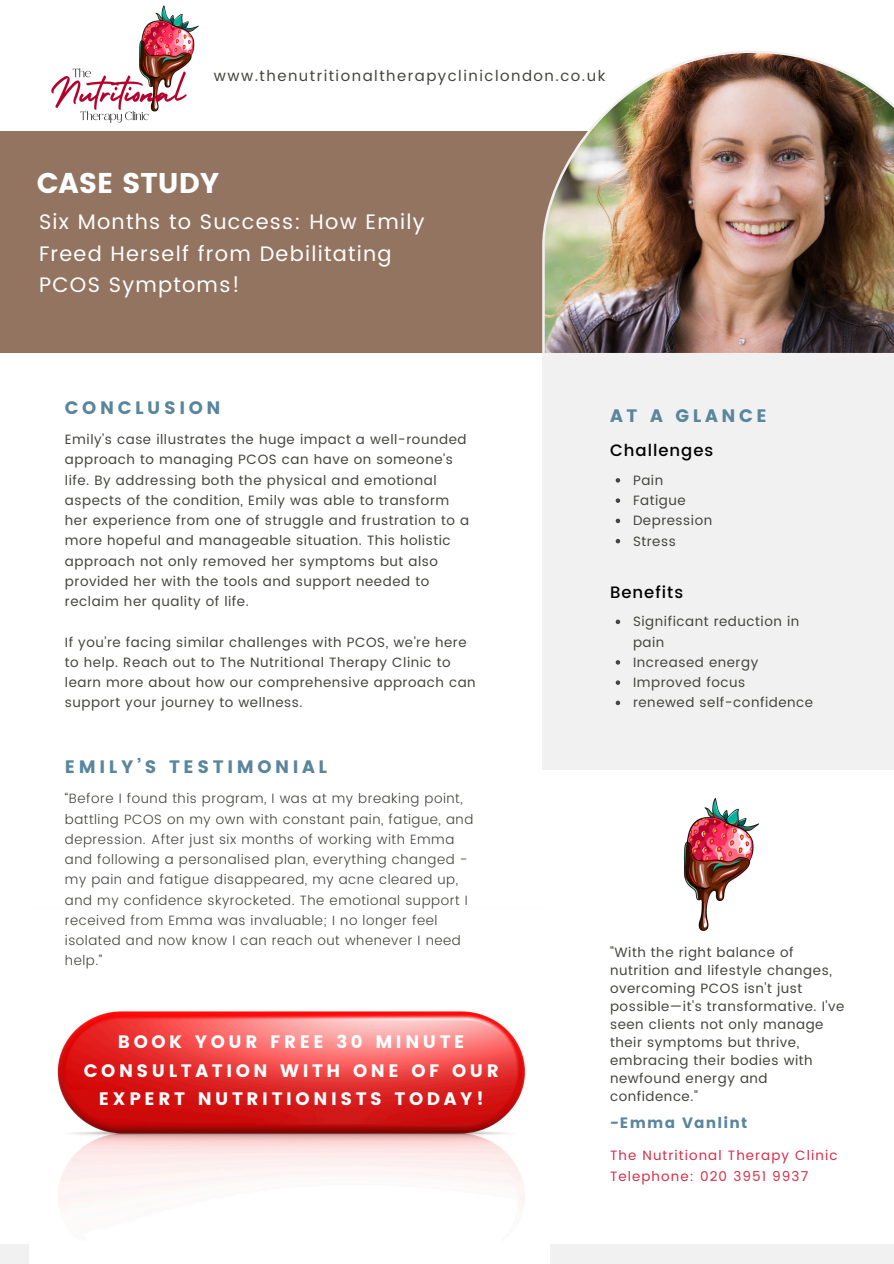
<style>
.page{position:relative;width:894px;height:1264px;background:#fff}
.page>*{position:absolute;margin:0;border:0;box-sizing:border-box;transform-origin:0 0}
.t1{font:28.5px "Poppins";color:#fff}
.t2{font:21px/31.5px "Poppins";letter-spacing:.06em;color:#fff}
.t3{font:18px/28.2px "Poppins";letter-spacing:.2em;color:#fff;text-align:center}
.t4{font:18px "Poppins";letter-spacing:.2em;color:#5a869d}
.t5{font:500 16.5px "Poppins";letter-spacing:.06em;color:#000}
.t6{font:15px "Poppins";letter-spacing:.1em;color:#444440}
.t7{font:15px "Poppins";letter-spacing:.08em;color:#5a869d}
.t8{font:13.5px/20.2px "Poppins";letter-spacing:.04em;color:#444440}
.t9{font:300 13.5px/20.2px "Poppins";letter-spacing:.04em;color:#444440}
.t10{font:13.5px/21.3px "Poppins";letter-spacing:.08em;color:#d72e49}
</style>
<div class="page">
<div style="left:0;top:131px;width:893px;height:222px;background:#927461"></div>
<div style="left:542px;top:355px;width:351px;height:415px;background:#f1f1f1"></div>
<img style="left:542px;top:51px;width:351px;height:304px">
<div style="left:0;top:1244px;width:893px;height:19px;background:#f1f1f1"></div>
<img style="left:51px;top:5px;width:148px;height:118px">
<img style="left:29px;top:1011px;width:520px;height:252px">
<img style="left:683px;top:798px;width:76px;height:132px">
<svg style="left:615px;top:478px;width:5px;height:4px"></svg>
<svg style="left:615px;top:498px;width:5px;height:5px"></svg>
<svg style="left:615px;top:518px;width:5px;height:5px"></svg>
<svg style="left:615px;top:539px;width:5px;height:4px"></svg>
<svg style="left:615px;top:619px;width:5px;height:5px"></svg>
<svg style="left:615px;top:660px;width:5px;height:4px"></svg>
<svg style="left:615px;top:680px;width:5px;height:5px"></svg>
<svg style="left:615px;top:700px;width:5px;height:5px"></svg>
<p class="t6" style="left:214px;top:67px;width:393px">www.thenutritionaltherapycliniclondon.co.uk</p>
<h3 class="t1" style="left:37px;top:167px;width:184px">CASE STUDY</h3>
<h2 class="t2" style="left:39px;top:206px;width:387px">Six Months to Success: How Emily<br>Freed Herself from Debilitating<br>PCOS Symptoms!</h2>
<p class="t4" style="left:65px;top:397px;width:157px">CONCLUSION</p>
<h4 class="t8" style="left:65px;top:429px;width:405px">Emily’s case illustrates the huge impact a well-rounded approach to managing PCOS can have on someone’s life. By addressing both the physical and emotional aspects of the condition, Emily was able to transform her experience from one of struggle and frustration to a more hopeful and manageable situation. This holistic approach not only removed her symptoms but also provided her with the tools and support needed to reclaim her quality of life.</h4>
<p class="t8" style="left:65px;top:632px;width:412px">If you’re facing similar challenges with PCOS, we’re here to help. Reach out to The Nutritional Therapy Clinic to learn more about how our comprehensive approach can support your journey to wellness.</p>
<p class="t4" style="left:65px;top:756px;width:264px">EMILY’S TESTIMONIAL</p>
<h3 class="t9" style="left:65px;top:788px;width:410px">“Before I found this program, I was at my breaking point, battling PCOS on my own with constant pain, fatigue, and depression. After just six months of working with Emma and following a personalised plan, everything changed - my pain and fatigue disappeared, my acne cleared up, and my confidence skyrocketed. The emotional support I received from Emma was invaluable; I no longer feel isolated and now know I can reach out whenever I need help.”</h3>
<p class="t3" style="left:84px;top:1028px;width:416px">BOOK YOUR FREE 30 MINUTE<br>CONSULTATION WITH ONE OF OUR<br>EXPERT NUTRITIONISTS TODAY!</p>
<p class="t4" style="left:610px;top:405px;width:158px">AT A GLANCE</p>
<p class="t5" style="left:610px;top:441px;width:105px">Challenges</p>
<p class="t8" style="left:632px;top:470px;width:32px">Pain</p>
<p class="t8" style="left:632px;top:490px;width:54px">Fatigue</p>
<h4 class="t8" style="left:632px;top:510px;width:81px">Depression</h4>
<p class="t8" style="left:632px;top:531px;width:44px">Stress</p>
<h3 class="t5" style="left:610px;top:582px;width:75px">Benefits</h3>
<h3 class="t8" style="left:632px;top:611px;width:168px">Significant reduction in pain</h3>
<p class="t8" style="left:632px;top:652px;width:127px">Increased energy</p>
<p class="t8" style="left:632px;top:672px;width:114px">Improved focus</p>
<p class="t8" style="left:632px;top:692px;width:181px">renewed self-confidence</p>
<p class="t8" style="left:610px;top:943px;width:236px;line-height:18px">"With the right balance of nutrition and lifestyle changes, overcoming PCOS isn't just possible—it's transformative. I've seen clients not only manage their symptoms but thrive, embracing their bodies with newfound energy and confidence."</p>
<h6 class="t7" style="left:610px;top:1114px;width:139px">-Emma Vanlint</h6>
<h1 class="t10" style="left:610px;top:1144px;width:229px">The Nutritional Therapy Clinic<br>Telephone: 020 3951 9937</h1>
</div>
